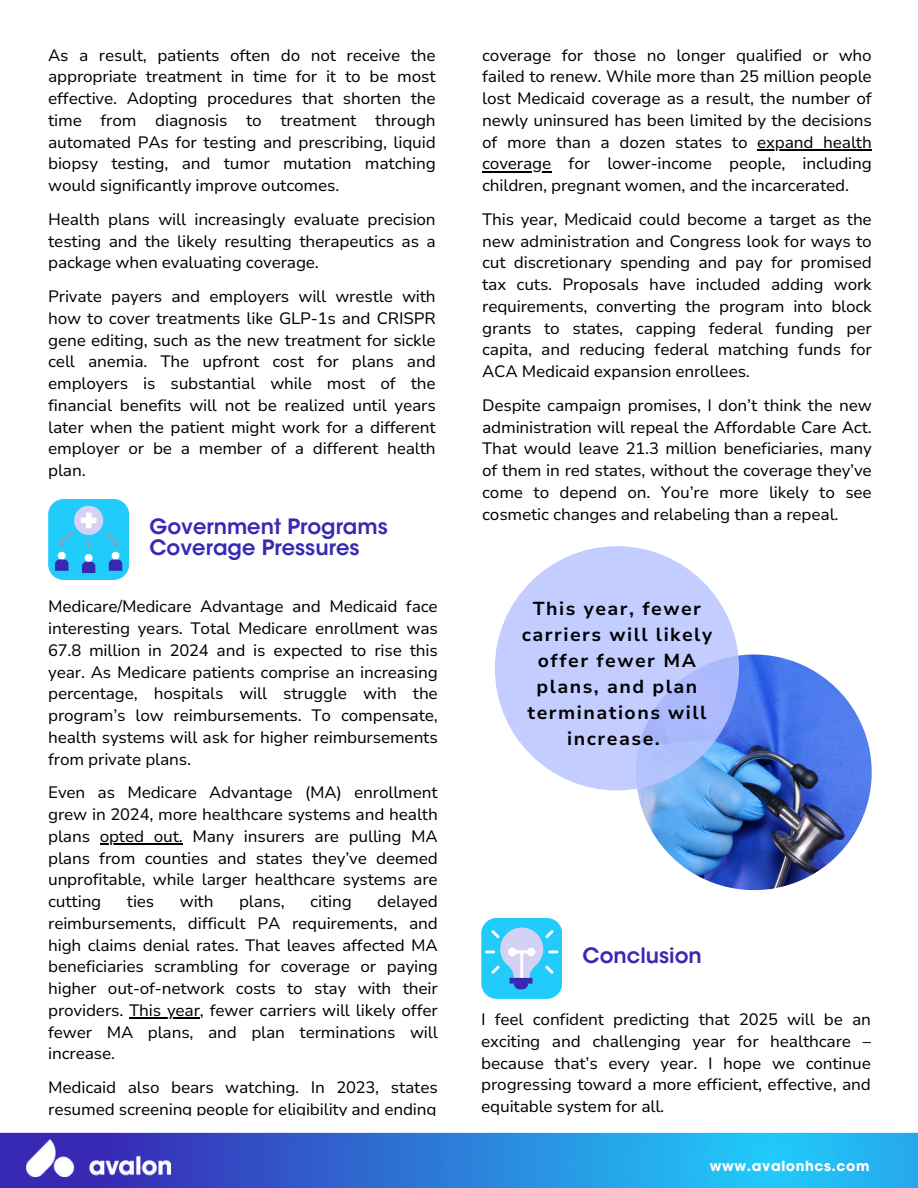
<style>
.page{position:relative;width:918px;height:1188px;background:#fff}
.page>*{position:absolute;margin:0;border:0;box-sizing:border-box;transform-origin:0 0}
.t1{font:600 21px/21.3px "ITC Avant Garde Std";color:#3829b5}
.t2{font:700 18.75px/25.8px "Nunito Sans 10 pt";letter-spacing:.08em;color:#000;text-align:center}
.t3{font:16.5px/21.8px "Nunito Sans 10 pt";letter-spacing:-.01em;color:#000;text-align:justify}
.t4{font:700 13.8px "ITC Avant Garde Pro";letter-spacing:.045em;color:#fff}
</style>
<div class="page">
<div style="left:48px;top:499px;width:81px;height:81px;background:#21ccfb;border-radius:16px"></div>
<hr style="left:100px;top:843px;width:83px;height:2px;background:#000">
<hr style="left:129px;top:1017px;width:71px;height:2px;background:#000">
<img style="left:0;top:1132px;width:918px;height:56px">
<div style="left:481px;top:918px;width:81px;height:81px;background:#21ccfb;border-radius:16px"></div>
<img style="left:636px;top:655px;width:236px;height:235px">
<svg style="left:495px;top:546px;width:244px;height:244px;background:#bfcafe"></svg>
<img style="left:27px;top:1139px;width:144px;height:37px">
<svg style="left:55px;top:506px;width:67px;height:67px"></svg>
<svg style="left:485px;top:927px;width:73px;height:62px"></svg>
<hr style="left:757px;top:149px;width:115px;height:2px;background:#000">
<hr style="left:482px;top:171px;width:69px;height:1px;background:#000">
<h3 class="t3" style="left:48px;top:44px;width:389px">As a result, patients often do not receive the appropriate treatment in time for it to be most effective. Adopting procedures that shorten the time from diagnosis to treatment through automated PAs for testing and prescribing, liquid biopsy testing, and tumor mutation matching would significantly improve outcomes.</h3>
<p class="t3" style="left:48px;top:209px;width:389px">Health plans will increasingly evaluate precision testing and the likely resulting therapeutics as a package when evaluating coverage.</p>
<h1 class="t3" style="left:48px;top:286px;width:389px">Private payers and employers will wrestle with how to cover treatments like GLP-1s and CRISPR gene editing, such as the new treatment for sickle cell anemia. The upfront cost for plans and employers is substantial while most of the financial benefits will not be realized until years later when the patient might work for a different employer or be a member of a different health plan.</h1>
<h2 class="t1" style="left:149px;top:518px;width:240px">Government Programs<br>Coverage Pressures</h2>
<h3 class="t3" style="left:48px;top:596px;width:391px">Medicare/Medicare Advantage and Medicaid face interesting years. Total Medicare enrollment was 67.8 million in 2024 and is expected to rise this year. As Medicare patients comprise an increasing percentage, hospitals will struggle with the program’s low reimbursements. To compensate, health systems will ask for higher reimbursements from private plans.</h3>
<h3 class="t3" style="left:48px;top:782px;width:391px">Even as Medicare Advantage (MA) enrollment grew in 2024, more healthcare systems and health plans</h3>
<h3 class="t3" style="left:48px;top:826px;width:391px;text-indent:52px">opted out. Many insurers are pulling MA plans from counties and states they’ve deemed unprofitable, while larger healthcare systems are cutting</h3>
<h3 class="t3" style="left:48px;top:891px;width:391px;text-indent:329px">delayed reimbursements, difficult PA requirements, and high claims denial rates. That leaves affected MA beneficiaries scrambling for coverage or paying higher out-of-network costs to stay with their providers. This year, fewer carriers will likely offer</h3>
<h3 class="t3" style="left:48px;top:1021px;width:391px">fewer MA plans, and plan terminations will increase.</h3>
<h3 class="t3" style="left:48px;top:1077px;width:391px">Medicaid also bears watching. In 2023, states resumed screening people for eligibility and ending</h3>
<h3 class="t3" style="left:127px;top:891px;width:29px">ties</h3>
<h3 class="t3" style="left:180px;top:891px;width:35px">with</h3>
<h3 class="t3" style="left:239px;top:891px;width:47px">plans,</h3>
<h3 class="t3" style="left:310px;top:891px;width:43px">citing</h3>
<h3 class="t3" style="left:482px;top:44px;width:391px">coverage for those no longer qualified or who failed to renew. While more than 25 million people lost Medicaid coverage as a result, the number of newly uninsured has been limited by the decisions of more than a dozen states to</h3>
<h3 class="t3" style="left:757px;top:131px;width:116px">expand health</h3>
<h3 class="t3" style="left:482px;top:153px;width:391px">coverage for lower-income people, including children, pregnant women, and the incarcerated.</h3>
<h3 class="t3" style="left:482px;top:209px;width:391px">This year, Medicaid could become a target as the new administration and Congress look for ways to cut discretionary spending and pay for promised tax cuts. Proposals have included adding work requirements, converting the program into block</h3>
<p class="t3" style="left:482px;top:317px;width:391px">grants to states, capping federal funding per capita, and reducing federal matching funds for ACA Medicaid expansion enrollees.</p>
<p class="t3" style="left:482px;top:395px;width:391px">Despite campaign promises, I don’t think the new administration will repeal the Affordable Care Act.<br>That would leave 21.3 million beneficiaries, many of them in red states, without the coverage they’ve come to depend on. You’re more likely to see cosmetic changes and relabeling than a repeal.</p>
<p class="t2" style="left:522px;top:596px;width:192px">This year, fewer carriers will likely offer fewer MA plans, and plan terminations will increase.</p>
<h1 class="t1" style="left:582px;top:948px;width:121px">Conclusion</h1>
<h3 class="t3" style="left:481px;top:1009px;width:391px">I feel confident predicting that 2025 will be an exciting and challenging year for healthcare – because that’s every year. I hope we continue progressing toward a more efficient, effective, and equitable system for all.</h3>
<p class="t4" style="left:710px;top:1160px;width:161px">www.avalonhcs.com</p>
</div>
